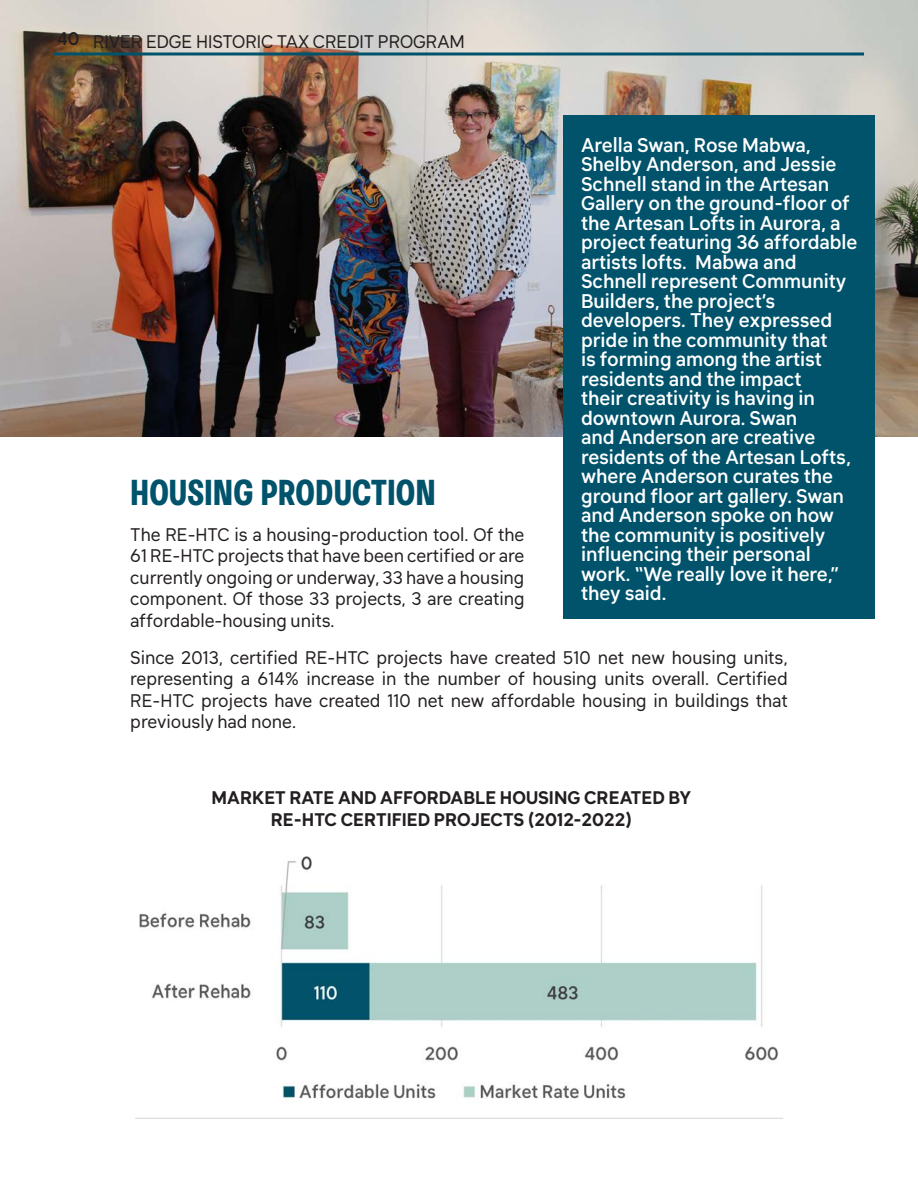
<style>
.page{position:relative;width:918px;height:1188px;background:#fff}
.page>*{position:absolute;margin:0;border:0;box-sizing:border-box;transform-origin:0 0}
.t1{font:600 36px "Laguna Vintage Con";color:#01536b}
.Paragraph_Style_1{font:500 19.5px/19.5px "Klima";color:#fff}
.Paragraph_Style_1-2{font:18px/21.6px "Klima";color:#231f20;text-align:justify}
.t2{font:700 18px/21.6px "Klima";color:#231f20;text-align:center}
.s1{font-weight:500}
</style>
<div class="page">
<img style="left:139px;top:856px;width:639px;height:243px">
<img style="left:0;top:0;width:918px;height:437px">
<div style="left:563px;top:115px;width:312px;height:504px;background:#01536b"></div>
<svg style="left:54px;top:52px;width:810px;height:4px;background:#316c7b"></svg>
<p class="Paragraph_Style_1-2" style="left:57px;top:29px;width:409px"><span class="s1">40</span> RIVER EDGE HISTORIC TAX CREDIT PROGRAM</p>
<p class="Paragraph_Style_1" style="left:581px;top:134px;width:278px">Arella Swan, Rose Mabwa,<br>Shelby Anderson, and Jessie<br>Schnell stand in the Artesan<br>Gallery on the ground-floor of the Artesan Lofts in Aurora, a project featuring 36 affordable artists lofts. Mabwa and<br>Schnell represent Community<br>Builders, the project’s developers. They expressed pride in the community that<br>is forming among the artist residents and the impact<br>their creativity is having in downtown Aurora. Swan<br>and Anderson are creative residents of the Artesan Lofts, where Anderson curates the ground floor art gallery. Swan and Anderson spoke on how the community is positively influencing their personal work. “We really love it here,” they said.</p>
<p class="t1" style="left:130px;top:471px;width:307px">HOUSING PRODUCTION</p>
<p class="Paragraph_Style_1-2" style="left:130px;top:522px;width:396px">The RE-HTC is a housing-production tool. Of the 61 RE-HTC projects that have been certified or are currently ongoing or underway, 33 have a housing component. Of those 33 projects, 3 are creating affordable-housing units.</p>
<p class="Paragraph_Style_1-2" style="left:130px;top:645px;width:659px">Since 2013, certified RE-HTC projects have created 510 net new housing units, representing a 614% increase in the number of housing units overall. Certified RE-HTC projects have created 110 net new affordable housing in buildings that previously had none.</p>
<p class="t2" style="left:212px;top:785px;width:481px">MARKET RATE AND AFFORDABLE HOUSING CREATED BY<br>RE-HTC CERTIFIED PROJECTS (2012-2022)</p>
</div>
